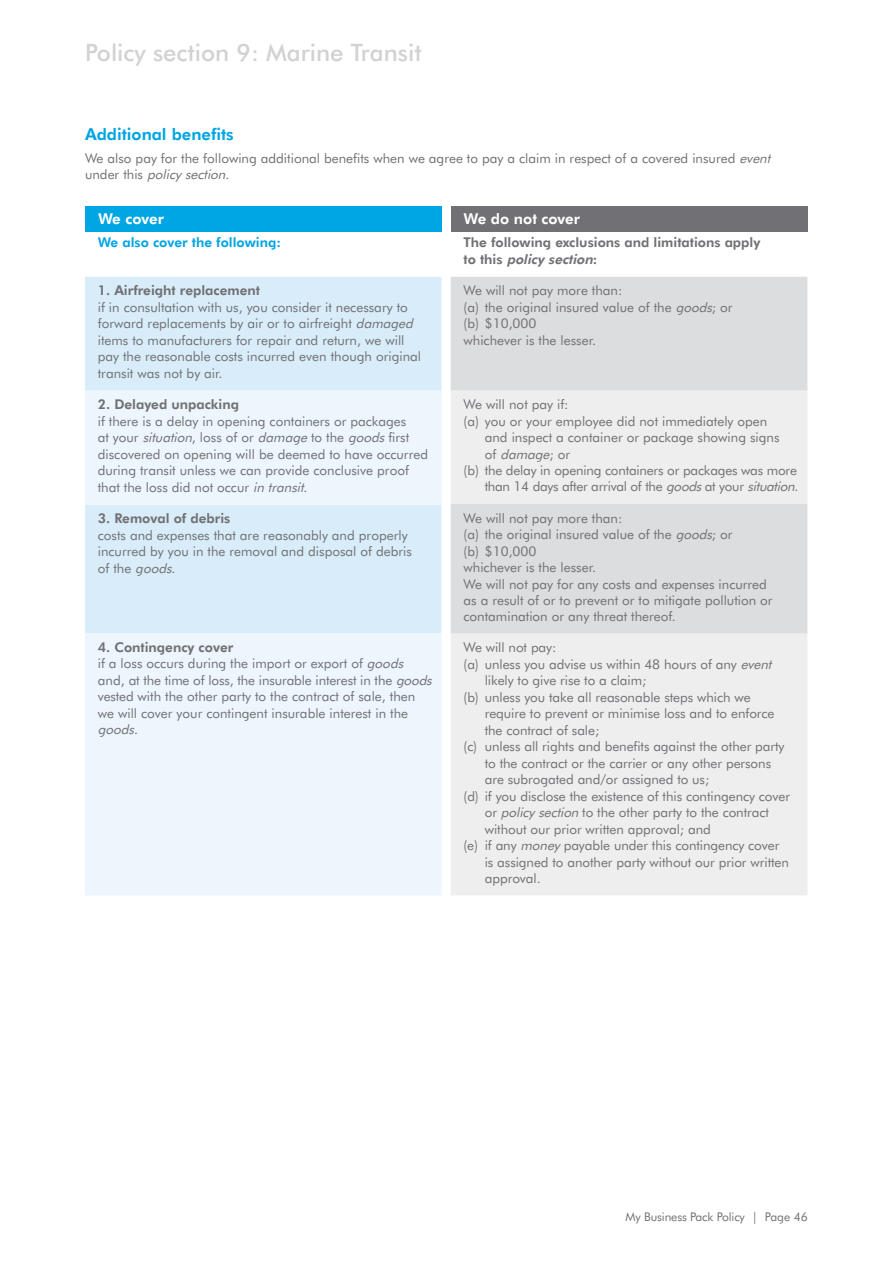
<style>
.page{position:relative;width:893px;height:1263px;background:#fff}
.page>*{position:absolute;margin:0;border:0;box-sizing:border-box;transform-origin:0 0}
.t1{font:500 24px "AIG Futura";color:#d1d2d4}
.t2{font:800 16.5px "AIG Futura";color:#00a5e3}
.t3{font:800 15px "AIG Futura";color:#fff}
.t4{font:13.5px/16.5px "AIG Futura";color:#717074}
.t5{font:800 13.5px/16.5px "AIG Futura";color:#717074}
.t6{font:13.5px "AIG Futura";letter-spacing:-.02em;color:#717074}
.t7{font:800 13.5px "AIG Futura";color:#00a5e3}
.t8{font:italic 13.5px "AIG Futura";color:#717074}
.t9{font:12px "AIG Futura";letter-spacing:-.01em;color:#717074}
.s1{font-style:italic}
.s2{font-weight:800}
.s3{font-style:normal}
</style>
<div class="page">
<div style="left:85px;top:277px;width:356px;height:114px;background:#d8edf9"></div>
<svg style="left:85px;top:391px;width:356px;height:504px;background:#e6f3fb"></svg>
<div style="left:451px;top:277px;width:356px;height:114px;background:#dcdddf"></div>
<svg style="left:451px;top:391px;width:356px;height:504px;background:#e9e9ea"></svg>
<div style="left:85px;top:206px;width:356px;height:25px;background:#00a5e3"></div>
<div style="left:451px;top:206px;width:357px;height:25px;background:#717074"></div>
<h1 class="t1" style="left:85px;top:38px;width:338px">Policy section 9: Marine Transit</h1>
<p class="t2" style="left:85px;top:124px;width:150px">Additional benefits</p>
<p class="t4" style="left:85px;top:150px;width:690px">We also pay for the following additional benefits when we agree to pay a claim in respect of a covered insured <span class="s1">event </span>u n d e r t h i s <span class="s1">policysection</span>.</p>
<p class="t3" style="left:98px;top:210px;width:67px">We cover</p>
<p class="t3" style="left:463px;top:210px;width:118px">We do not cover</p>
<p class="t7" style="left:98px;top:234px;width:185px">We also cover the following:</p>
<p class="t5" style="left:98px;top:282px;width:164px">1. Airfreight replacement</p>
<p class="t4" style="left:98px;top:299px;width:325px">if in consultation with us, you consider it necessary to forward replacements by air or to airfreight <span class="s1">damaged </span>items to manufacturers for repair and return, we will pay the reasonable costs incurred even though original transit was not by air.</p>
<p class="t5" style="left:98px;top:396px;width:143px">2. Delayed unpacking</p>
<p class="t4" style="left:98px;top:413px;width:332px">if there is a delay in opening containers or packages<br>a t yo u r <span class="s1">situation</span>, l o s s of o r <span class="s1">damage</span> to t h e <span class="s1">goods</span>fi rst discovered on opening will be deemed to have occurred during transit unless we can provide conclusive proof that the loss did not occur <span class="s1">in transit</span>.</p>
<p class="t5" style="left:98px;top:510px;width:134px">3. Removal of debris</p>
<p class="t4" style="left:98px;top:527px;width:316px">costs and expenses that are reasonably and properly incurred by you in the removal and disposal of debris o f t h e <span class="s1">goods</span>.</p>
<p class="t4" style="left:98px;top:638px;width:339px"><span class="s2">4. Contingency cover<br></span>if a loss occurs during the import or export of <span class="s1">goods </span>and, at the time of loss, the insurable interest in the <span class="s1">goods </span>vested with the other party to the contract of sale, then<br>we will cover your contingent insurable interest in the <span class="s1">goods</span>.</p>
<p class="t5" style="left:463px;top:234px;width:298px">The following exclusions and limitations apply t o t h i s <span class="s1">policy section</span>:</p>
<p class="t4" style="left:463px;top:282px;width:271px">We will not pay more than:<br>(a) the original insured value of the <span class="s1">goods</span>; or (b) $10,000<br>whichever is the lesser.</p>
<p class="t4" style="left:463px;top:396px;width:107px">We will not pay if:</p>
<p class="t4" style="left:463px;top:413px;width:305px">(a) you or your employee did not immediately open</p>
<p class="t4" style="left:485px;top:429px;width:296px">and inspect a container or package showing signs</p>
<p class="t8" style="left:485px;top:446px;width:87px"><span class="s3">o f</span> damage<span class="s3">; o r</span></p>
<p class="t4" style="left:463px;top:461px;width:335px">(b) the delay in opening containers or packages was more</p>
<p class="t6" style="left:485px;top:478px;width:315px">than 14 days after arrival of the <span class="s1">goods</span>at your <span class="s1">situation</span>.</p>
<p class="t4" style="left:463px;top:510px;width:311px">We will not pay more than:<br>(a) the original insured value of the <span class="s1">goods</span>; or<br>(b) $10,000<br>whichever is the lesser.<br>We will not pay for any costs and expenses incurred as a result of or to prevent or to mitigate pollution or contamination or any threat thereof.</p>
<p class="t4" style="left:463px;top:639px;width:94px">We will not pay:</p>
<p class="t4" style="left:463px;top:656px;width:313px">(a) unless you advise us within 48 hours of any <span class="s1">event</span></p>
<p class="t4" style="left:485px;top:672px;width:163px">likely to give rise to a claim;</p>
<p class="t4" style="left:463px;top:689px;width:289px">(b) unless you take all reasonable steps which we</p>
<p class="t4" style="left:485px;top:705px;width:291px">require to prevent or minimise loss and to enforce</p>
<p class="t4" style="left:485px;top:722px;width:116px">the contract of sale;</p>
<p class="t4" style="left:463px;top:738px;width:323px">(c) unless all rights and benefits against the other party</p>
<p class="t4" style="left:485px;top:755px;width:288px">to the contract or the carrier or any other persons</p>
<p class="t4" style="left:485px;top:771px;width:226px">are subrogated and/or assigned to us;</p>
<p class="t4" style="left:463px;top:788px;width:328px">(d) if you disclose the existence of this contingency cover</p>
<p class="t4" style="left:485px;top:804px;width:286px">or <span class="s1">policysection</span> to the other party to the contract</p>
<p class="t4" style="left:485px;top:821px;width:228px">without our prior written approval; and</p>
<p class="t4" style="left:463px;top:837px;width:317px">(e) if any <span class="s1">money</span>payable under this contingency cover</p>
<p class="t4" style="left:485px;top:854px;width:306px">is assigned to another party without our prior written</p>
<p class="t4" style="left:485px;top:869px;width:57px">approval.</p>
<p class="t9" style="left:626px;top:1209px;width:184px">My Business Pack Policy | Page 46</p>
</div>
